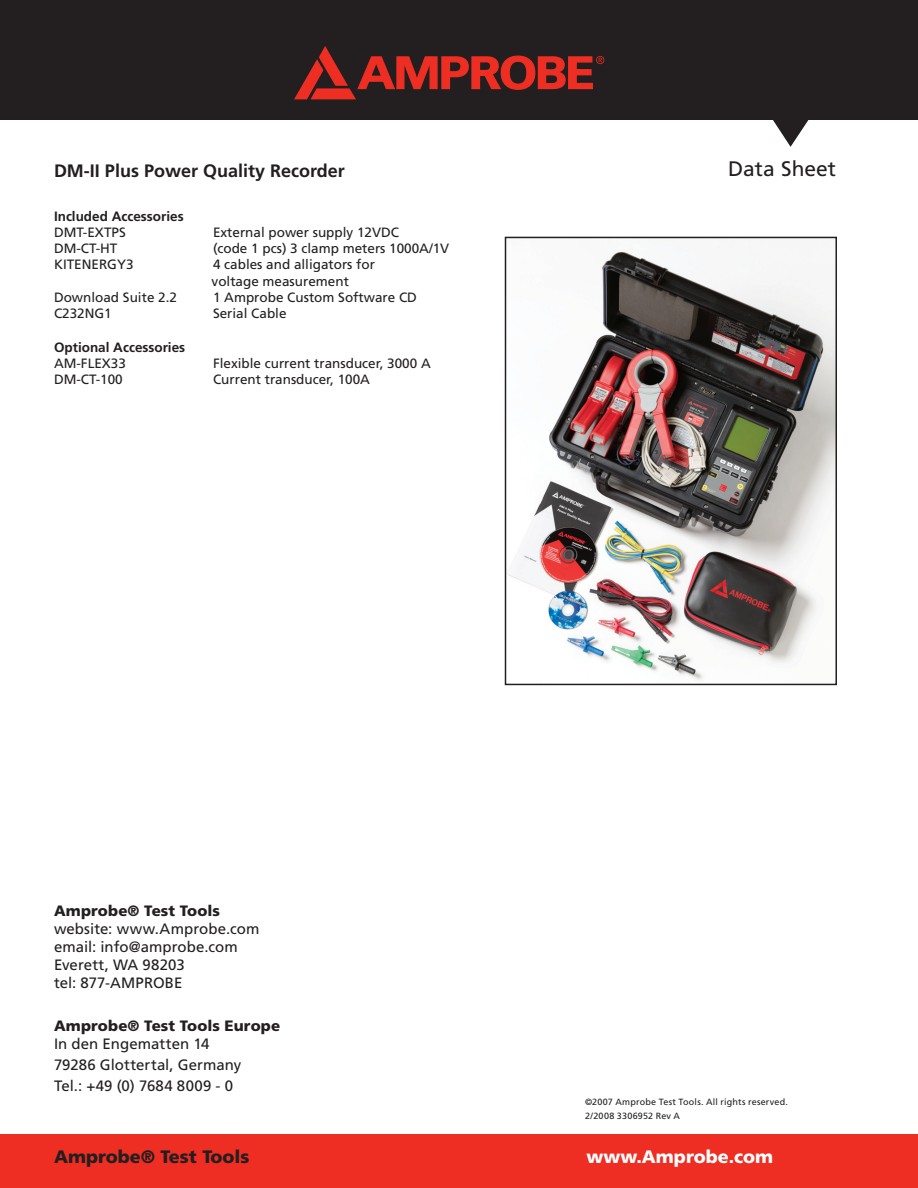
<style>
.page{position:relative;width:918px;height:1188px;background:#fff}
.page>*{position:absolute;margin:0;border:0;box-sizing:border-box;transform-origin:0 0}
.t1{font:21px "Frutiger";color:#231f20}
.t2{font:900 18px "Frutiger";color:#fff}
.t3{font:700 18px "Frutiger";color:#231f20}
.t4{font:900 18px "Frutiger";color:#231f20}
.t5{font:15px/18px "Frutiger";letter-spacing:.005em;color:#231f20}
.t6{font:900 15px "Frutiger";letter-spacing:.005em;color:#231f20}
.t7{font:13.5px/16.2px "Frutiger";color:#231f20}
.t8{font:700 13.5px "Frutiger";color:#231f20}
.t9{font:9px/14.1px "Frutiger";letter-spacing:.025em;color:#231f20}
</style>
<div class="page">
<div style="left:0;top:0;width:918px;height:120px;background:#231f20"></div>
<div style="left:0;top:1134px;width:918px;height:54px;background:#ee2e22"></div>
<svg style="left:294px;top:46px;width:310px;height:53px"></svg>
<svg style="left:773px;top:120px;width:36px;height:27px"></svg>
<img style="left:508px;top:246px;width:326px;height:434px">
<div style="left:505px;top:237px;width:332px;height:448px;border:2px solid #231f20"></div>
<h2 class="t3" style="left:54px;top:160px;width:292px">DM-II Plus Power Quality Recorder</h2>
<p class="t8" style="left:54px;top:208px;width:131px">Included Accessories</p>
<p class="t7" style="left:54px;top:224px;width:73px">DMT-EXTPS</p>
<p class="t7" style="left:213px;top:224px;width:188px">External power supply 12VDC</p>
<p class="t7" style="left:54px;top:240px;width:65px">DM-CT-HT</p>
<p class="t7" style="left:213px;top:240px;width:238px">(code 1 pcs) 3 clamp meters 1000A/1V</p>
<p class="t7" style="left:54px;top:256px;width:81px">KITENERGY3</p>
<p class="t7" style="left:212px;top:256px;width:165px">4 cables and alligators for voltage measurement</p>
<p class="t7" style="left:54px;top:289px;width:125px">Download Suite 2.2</p>
<p class="t7" style="left:213px;top:289px;width:206px">1 Amprobe Custom Software CD</p>
<p class="t7" style="left:54px;top:305px;width:59px">C232NG1</p>
<p class="t7" style="left:213px;top:305px;width:75px">Serial Cable</p>
<p class="t8" style="left:54px;top:339px;width:133px">Optional Accessories</p>
<p class="t7" style="left:54px;top:355px;width:74px">AM-FLEX33</p>
<p class="t7" style="left:213px;top:355px;width:219px">Flexible current transducer, 3000 A</p>
<p class="t7" style="left:54px;top:371px;width:70px">DM-CT-100</p>
<p class="t7" style="left:213px;top:371px;width:159px">Current transducer, 100A</p>
<h1 class="t1" style="left:728px;top:156px;width:109px">Data Sheet</h1>
<p class="t6" style="left:54px;top:902px;width:167px">Amprobe® Test Tools</p>
<p class="t5" style="left:54px;top:920px;width:207px">website: www.Amprobe.com email: info@amprobe.com<br>Everett, WA 98203<br>tel: 877-AMPROBE</p>
<p class="t6" style="left:54px;top:1017px;width:228px">Amprobe® Test Tools Europe</p>
<p class="t5" style="left:54px;top:1033px;width:189px;line-height:21.3px">In den Engematten 14<br>79286 Glottertal, Germany<br>Tel.: +49 (0) 7684 8009 - 0</p>
<p class="t9" style="left:585px;top:1095px;width:205px">©2007 Amprobe Test Tools. All rights reserved.<br>2/2008 3306952 Rev A</p>
<h2 class="t4" style="left:54px;top:1146px;width:197px">Amprobe® Test Tools</h2>
<h2 class="t2" style="left:586px;top:1146px;width:188px">www.Amprobe.com</h2>
<h2 class="t2" style="left:650px;top:1146px;width:188px">www.Amprobe.com</h2>
</div>
